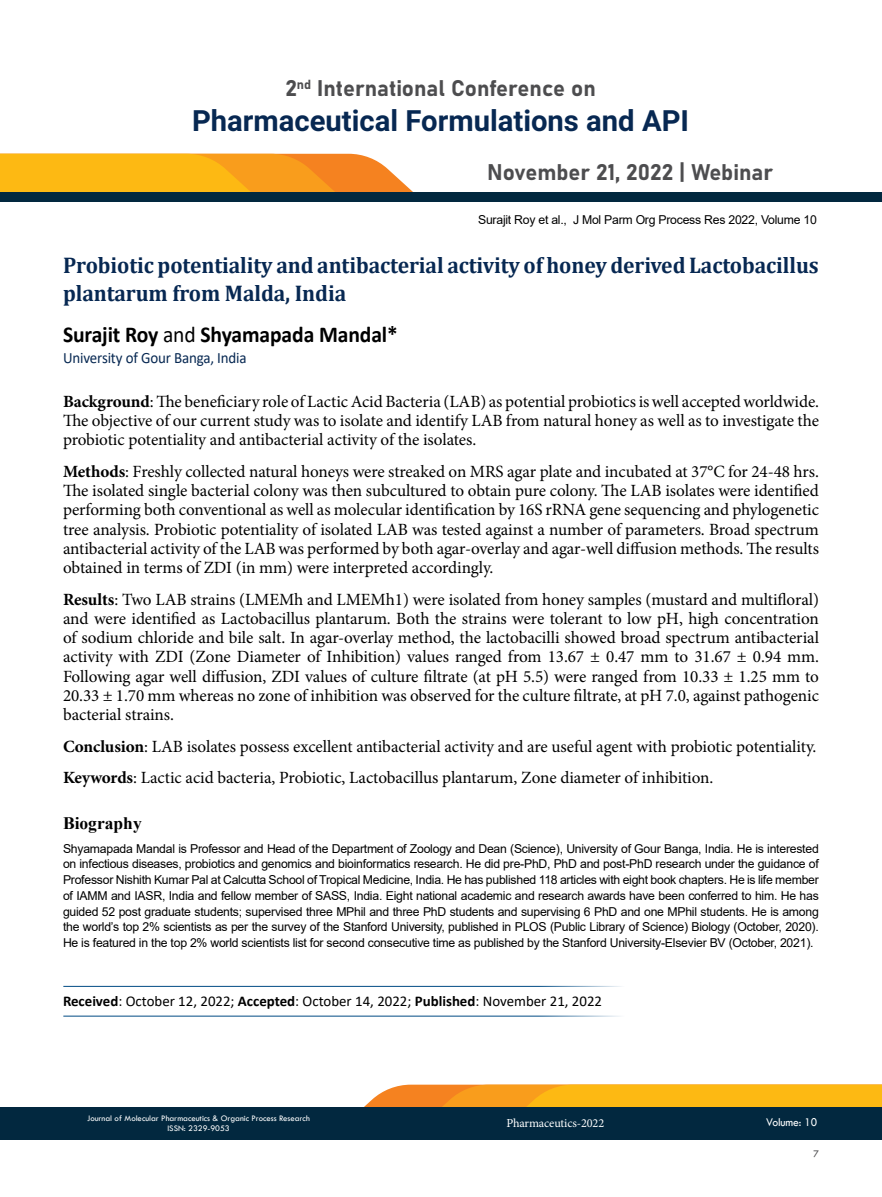
<style>
.page{position:relative;width:882px;height:1197px;background:#fff}
.page>*{position:absolute;margin:0;border:0;box-sizing:border-box;transform-origin:0 0}
.t1{font:700 29.22px "Roboto";color:#072852}
.t2{font:700 22.75px/28px "Cambria";letter-spacing:-.005em;color:#072852;scale:.95 1}
.t3{font:700 22.75px "Calibri";letter-spacing:-.005em;color:#000;scale:.95 1}
.t4{font:22.4px "Bahnschrift";color:#4d4d4f}
.t5{font:700 17.5px "Times New Roman";color:#000}
.t6{font:17.15px/19.2px "Minion Pro";letter-spacing:-.005em;color:#000;text-align:justify}
.t7{font:15.75px "Calibri";letter-spacing:-.01em;color:#072852;scale:.95 1}
.t8{font:14.88px "Calibri";color:#000}
.t9{font:12.25px/15.8px "Arial";letter-spacing:-.02em;color:#000;text-align:justify}
.t10{font:12.25px "Minion Pro";letter-spacing:-.01em;color:#fff}
.t11{font:12.25px "Tw Cen";letter-spacing:-.01em;color:#fff;scale:.95 1}
.t12{font:10.5px "Tw Cen";color:#4d4d4f;scale:.95 1}
.t13{font:8.75px/10.5px "Tw Cen";color:#fff;text-align:center}
.s1{font-weight:400}
.s2{font-weight:700}
</style>
<div class="page">
<svg style="left:364px;top:1085px;width:518px;height:22px;background:#fbae1d"></svg>
<div style="left:0;top:1107px;width:882px;height:33px;background:#02283f"></div>
<svg style="left:0;top:154px;width:413px;height:38px;background:#faac24"></svg>
<div style="left:0;top:192px;width:882px;height:10px;background:#02283f"></div>
<hr style="left:63px;top:986px;width:595px;height:1px;background:#004b84">
<hr style="left:63px;top:1016px;width:595px;height:1px;background:#004b84">
<h3 class="t4" style="left:285px;top:71px;width:312px">2<sup>nd</sup> International Conference on</h3>
<h1 class="t1" style="left:192px;top:100px;width:499px">Pharmaceutical Formulations and API</h1>
<h3 class="t4" style="left:487px;top:156px;width:287px">November 21, 2022 | Webinar</h3>
<p class="t9" style="left:478px;top:212px;width:340px">Surajit Roy et al., J Mol Parm Org Process Res 2022, Volume 10</p>
<h2 class="t2" style="left:63px;top:251px;width:797px">Probiotic potentiality and antibacterial activity of honey derived Lactobacillus plantarum from Malda, India</h2>
<h2 class="t3" style="left:63px;top:318px;width:354px">Surajit Roy <span class="s1">and</span> Shyamapada Mandal*</h2>
<p class="t7" style="left:63px;top:346px;width:195px">University of Gour Banga, India</p>
<p class="t6" style="left:63px;top:392px;width:758px"><span class="s2">Background</span>: The beneficiary role of Lactic Acid Bacteria (LAB) as potential probiotics is well accepted worldwide.<br>The objective of our current study was to isolate and identify LAB from natural honey as well as to investigate the probiotic potentiality and antibacterial activity of the isolates.</p>
<p class="t6" style="left:63px;top:462px;width:758px"><span class="s2">Methods</span>: Freshly collected natural honeys were streaked on MRS agar plate and incubated at 37°C for 24-48 hrs.<br>The isolated single bacterial colony was then subcultured to obtain pure colony. The LAB isolates were identified performing both conventional as well as molecular identification by 16S rRNA gene sequencing and phylogenetic tree analysis. Probiotic potentiality of isolated LAB was tested against a number of parameters. Broad spectrum antibacterial activity of the LAB was performed by both agar-overlay and agar-well diffusion methods. The results obtained in terms of ZDI (in mm) were interpreted accordingly.</p>
<p class="t6" style="left:63px;top:590px;width:758px"><span class="s2">Results</span>: Two LAB strains (LMEMh and LMEMh1) were isolated from honey samples (mustard and multifloral) and were identified as Lactobacillus plantarum. Both the strains were tolerant to low pH, high concentration of sodium chloride and bile salt. In agar-overlay method, the lactobacilli showed broad spectrum antibacterial activity with ZDI (Zone Diameter of Inhibition) values ranged from 13.67 ± 0.47 mm to 31.67 ± 0.94 mm.<br>Following agar well diffusion, ZDI values of culture filtrate (at pH 5.5) were ranged from 10.33 ± 1.25 mm to 20.33 ± 1.70 mm whereas no zone of inhibition was observed for the culture filtrate, at pH 7.0, against pathogenic bacterial strains.</p>
<p class="t6" style="left:63px;top:731px;width:755px;line-height:31.7px"><span class="s2">Conclusion</span>: LAB isolates possess excellent antibacterial activity and are useful agent with probiotic potentiality.<br><span class="s2">Keywords</span>: Lactic acid bacteria, Probiotic, Lactobacillus plantarum, Zone diameter of inhibition.</p>
<p class="t5" style="left:63px;top:811px;width:80px">Biography</p>
<p class="t9" style="left:63px;top:840px;width:757px">Shyamapada Mandal is Professor and Head of the Department of Zoology and Dean (Science), University of Gour Banga, India. He is interested on infectious diseases, probiotics and genomics and bioinformatics research. He did pre-PhD, PhD and post-PhD research under the guidance of Professor Nishith Kumar Pal at Calcutta School of Tropical Medicine, India. He has published 118 articles with eight book chapters. He is life member of IAMM and IASR, India and fellow member of SASS, India. Eight national academic and research awards have been conferred to him. He has guided 52 post graduate students; supervised three MPhil and three PhD students and supervising 6 PhD and one MPhil students. He is among the world’s top 2% scientists as per the survey of the Stanford University, published in PLOS (Public Library of Science) Biology (October, 2020).<br>He is featured in the top 2% world scientists list for second consecutive time as published by the Stanford University-Elsevier BV (October, 2021).</p>
<p class="t8" style="left:63px;top:991px;width:541px"><span class="s2">Received</span>: October 12, 2022; <span class="s2">Accepted</span>: October 14, 2022; <span class="s2">Published</span>: November 21, 2022</p>
<p class="t13" style="left:87px;top:1112px;width:225px">Journal of Molecular Pharmaceutics &amp; Organic Process Research<br>ISSN: 2329-9053</p>
<p class="t10" style="left:506px;top:1115px;width:99px">Pharmaceutics-2022</p>
<p class="t11" style="left:766px;top:1115px;width:55px">Volume: 10</p>
<p class="t12" style="left:813px;top:1147px;width:7px">7</p>
</div>
